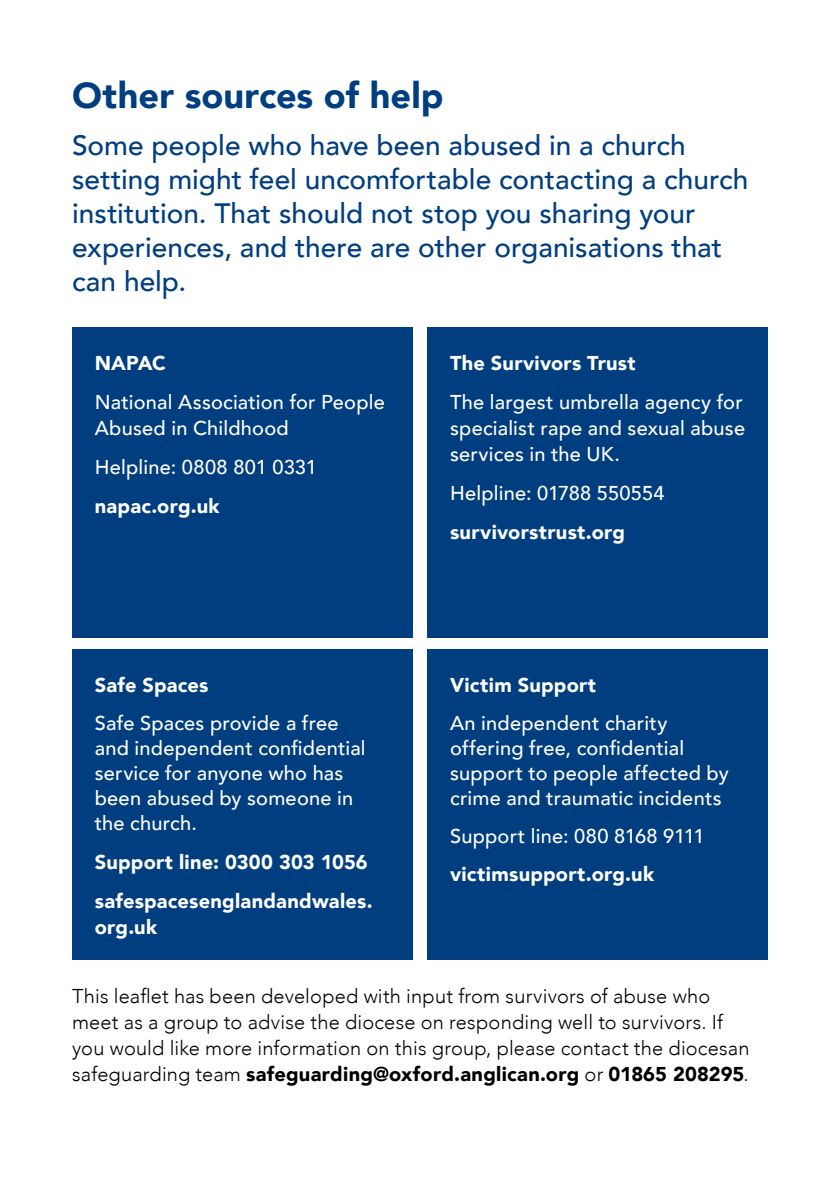
<style>
.page{position:relative;width:840px;height:1191px;background:#fff}
.page>*{position:absolute;margin:0;border:0;box-sizing:border-box;transform-origin:0 0}
.t1{font:900 36px "Avenir";color:#003e80}
.t2{font:500 28px/34px "Avenir";color:#003e80}
.t3{font:500 20px/25px "Avenir";letter-spacing:.01em;color:#fff}
.t4{font:300 20px/26px "Avenir";letter-spacing:.01em;color:#000}
.t5{font:900 20px/39px "Avenir";letter-spacing:.015em;color:#fff}
.s1{font-weight:900}
</style>
<div class="page">
<div style="left:72px;top:327px;width:340px;height:311px;background:#003e80"></div>
<div style="left:72px;top:649px;width:340px;height:311px;background:#003e80"></div>
<div style="left:427px;top:327px;width:340px;height:311px;background:#003e80"></div>
<div style="left:427px;top:649px;width:340px;height:311px;background:#003e80"></div>
<h1 class="t1" style="left:72px;top:65px;width:373px">Other sources of help</h1>
<h2 class="t2" style="left:72px;top:127px;width:677px">Some people who have been abused in a church setting might feel uncomfortable contacting a church institution. That should not stop you sharing your experiences, and there are other organisations that can help.</h2>
<p class="t5" style="left:95px;top:343px;width:72px">NAPAC</p>
<p class="t3" style="left:95px;top:388px;width:291px;line-height:26px">National Association for People<br>Abused in Childhood</p>
<p class="t3" style="left:95px;top:454px;width:223px">Helpline: 0808 801 0331</p>
<p class="t5" style="left:95px;top:486px;width:126px">napac.org.uk</p>
<p class="t5" style="left:95px;top:665px;width:115px">Safe Spaces</p>
<p class="t3" style="left:95px;top:709px;width:272px">Safe Spaces provide a free and independent confidential service for anyone who has been abused by someone in the church.</p>
<p class="t5" style="left:95px;top:842px;width:279px">Support line: 0300 303 1056 safespacesenglandandwales.</p>
<p class="t5" style="left:95px;top:907px;width:64px">org.uk</p>
<p class="t5" style="left:450px;top:343px;width:187px">The Survivors Trust</p>
<p class="t3" style="left:450px;top:388px;width:296px;line-height:26px">The largest umbrella agency for specialist rape and sexual abuse services in the UK.</p>
<p class="t3" style="left:450px;top:480px;width:216px">Helpline: 01788 550554</p>
<p class="t5" style="left:450px;top:512px;width:176px">survivorstrust.org</p>
<p class="t5" style="left:450px;top:665px;width:147px">Victim Support</p>
<p class="t3" style="left:450px;top:709px;width:280px">An independent charity offering free, confidential support to people affected by crime and traumatic incidents</p>
<p class="t3" style="left:450px;top:822px;width:256px">Support line: 080 8168 9111</p>
<p class="t5" style="left:450px;top:854px;width:205px">victimsupport.org.uk</p>
<p class="t4" style="left:72px;top:983px;width:678px">This leaflet has been developed with input from survivors of abuse who meet as a group to advise the diocese on responding well to survivors. If you would like more information on this group, please contact the diocesan safeguarding team <span class="s1">safeguarding@oxford.anglican.org</span> or <span class="s1">01865 208295</span>.</p>
</div>
